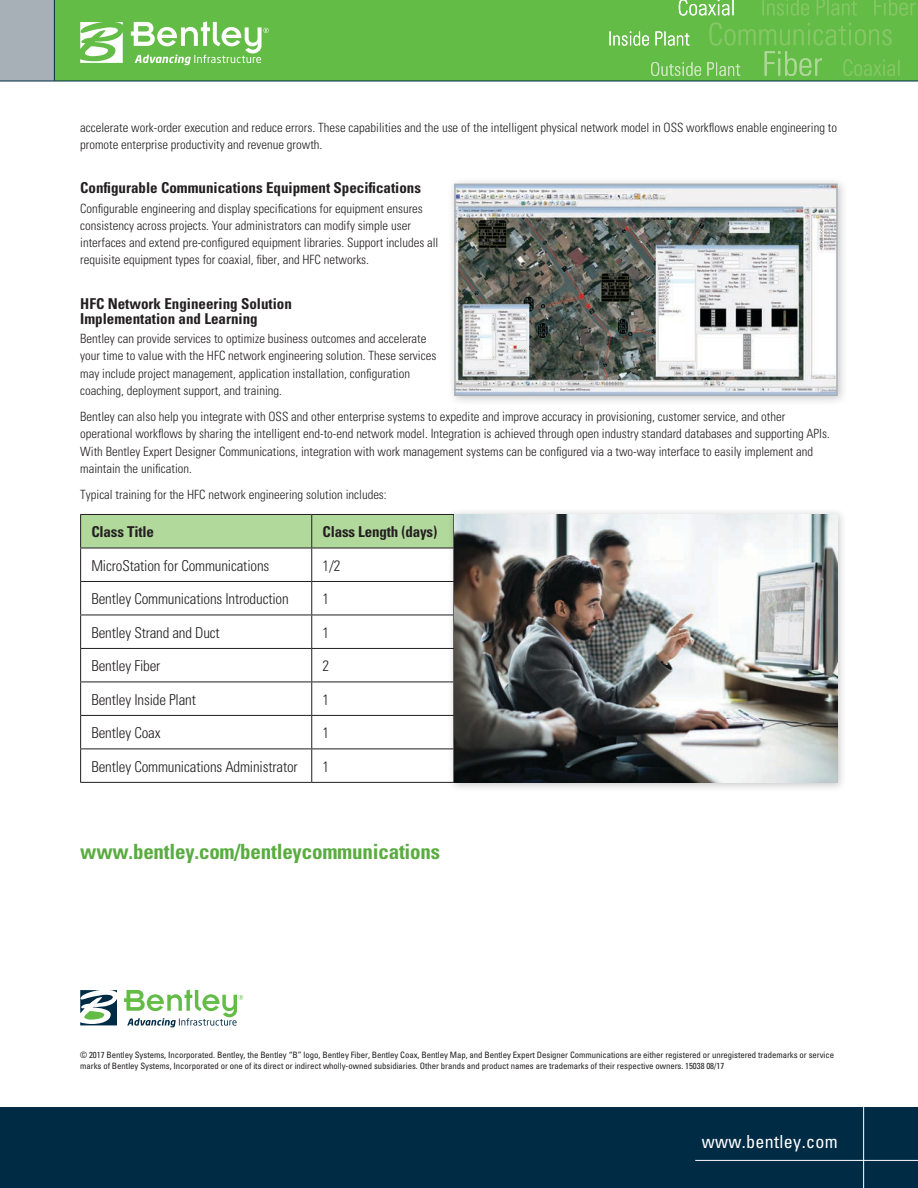
<style>
.page{position:relative;width:918px;height:1188px;background:#fff}
.page>*{position:absolute;margin:0;border:0;box-sizing:border-box;transform-origin:0 0}
.P__Section_Header{font:700 condensed 21px "Univers";letter-spacing:-.01em;color:#59ac40}
.t1{font:condensed 18px "Univers";letter-spacing:.02em;color:#fff}
.S__Body_copy{font:300 condensed 15px "Univers";letter-spacing:-.01em;color:#231f20}
.S__Body_Sub-Heads{font:700 condensed 15px/15px "Univers";color:#231f20}
.S__Body_copy-2{font:700 condensed 15px "Univers";letter-spacing:-.01em;color:#231f20}
.S__Body_copy-3{font:300 condensed 12.75px/17.2px "Univers";color:#231f20}
.S__Legal_text{font:condensed 8.7px/10.5px "Univers";letter-spacing:-.005em;color:#231f20}
</style>
<div class="page">
<div style="left:27px;top:0;width:891px;height:81px;background:#63bc46"></div>
<div style="left:0;top:1107px;width:918px;height:81px;background:#002b45"></div>
<div style="left:0;top:0;width:54px;height:81px;background:#a7b0b7"></div>
<hr style="left:54px;top:0;width:1px;height:81px;background:#002b45">
<svg style="left:80px;top:22px;width:43px;height:41px"></svg>
<svg style="left:131px;top:21px;width:138px;height:44px"></svg>
<hr style="left:695px;top:1160px;width:223px;height:1px;background:#fff">
<hr style="left:863px;top:1107px;width:1px;height:81px;background:#fff">
<hr style="left:0;top:81px;width:918px;height:1px;background:#002b45">
<svg style="left:874px;top:0;width:42px;height:16px"></svg>
<svg style="left:679px;top:0;width:55px;height:16px"></svg>
<svg style="left:762px;top:0;width:95px;height:16px"></svg>
<svg style="left:609px;top:22px;width:290px;height:54px"></svg>
<div style="left:81px;top:515px;width:367px;height:33px;background:#b2d99c"></div>
<hr style="left:80px;top:514px;width:232px;height:1px;background:#231f20">
<hr style="left:80px;top:515px;width:1px;height:33px;background:#231f20">
<hr style="left:312px;top:514px;width:142px;height:1px;background:#231f20">
<hr style="left:311px;top:515px;width:1px;height:33px;background:#231f20">
<hr style="left:80px;top:548px;width:232px;height:1px;background:#231f20">
<hr style="left:80px;top:548px;width:1px;height:33px;background:#231f20">
<hr style="left:312px;top:548px;width:142px;height:1px;background:#231f20">
<hr style="left:311px;top:548px;width:1px;height:33px;background:#231f20">
<hr style="left:80px;top:581px;width:232px;height:1px;background:#231f20">
<hr style="left:80px;top:582px;width:1px;height:33px;background:#231f20">
<hr style="left:312px;top:581px;width:142px;height:1px;background:#231f20">
<hr style="left:311px;top:582px;width:1px;height:33px;background:#231f20">
<hr style="left:80px;top:615px;width:232px;height:1px;background:#231f20">
<hr style="left:80px;top:615px;width:1px;height:33px;background:#231f20">
<hr style="left:312px;top:615px;width:142px;height:1px;background:#231f20">
<hr style="left:311px;top:615px;width:1px;height:33px;background:#231f20">
<hr style="left:80px;top:648px;width:232px;height:1px;background:#231f20">
<hr style="left:80px;top:649px;width:1px;height:33px;background:#231f20">
<hr style="left:312px;top:648px;width:142px;height:1px;background:#231f20">
<hr style="left:311px;top:649px;width:1px;height:33px;background:#231f20">
<hr style="left:80px;top:682px;width:232px;height:1px;background:#231f20">
<hr style="left:80px;top:682px;width:1px;height:33px;background:#231f20">
<hr style="left:312px;top:682px;width:142px;height:1px;background:#231f20">
<hr style="left:311px;top:682px;width:1px;height:33px;background:#231f20">
<hr style="left:80px;top:715px;width:232px;height:1px;background:#231f20">
<hr style="left:80px;top:716px;width:1px;height:33px;background:#231f20">
<hr style="left:312px;top:715px;width:142px;height:1px;background:#231f20">
<hr style="left:311px;top:716px;width:1px;height:33px;background:#231f20">
<hr style="left:80px;top:749px;width:232px;height:1px;background:#231f20">
<hr style="left:80px;top:749px;width:1px;height:33px;background:#231f20">
<hr style="left:312px;top:749px;width:142px;height:1px;background:#231f20">
<hr style="left:311px;top:749px;width:1px;height:33px;background:#231f20">
<hr style="left:80px;top:782px;width:232px;height:1px;background:#231f20">
<hr style="left:312px;top:782px;width:142px;height:1px;background:#231f20">
<svg style="left:80px;top:990px;width:37px;height:35px"></svg>
<svg style="left:124px;top:990px;width:119px;height:37px"></svg>
<div style="left:447px;top:177px;width:401px;height:229px;background:#231f20;opacity:.25"></div>
<img style="left:457px;top:187px;width:378px;height:206px">
<div style="left:454px;top:184px;width:384px;height:212px;border:2px solid #a7b0b7"></div>
<div style="left:448px;top:507px;width:400px;height:286px;background:#231f20;opacity:.25"></div>
<img style="left:454px;top:514px;width:384px;height:269px">
<p class="S__Body_copy-3" style="left:80px;top:118px;width:758px">accelerate work‑order execution and reduce errors. These capabilities and the use of the intelligent physical network model in OSS workflows enable engineering to promote enterprise productivity and revenue growth.</p>
<p class="S__Body_Sub-Heads" style="left:80px;top:180px;width:342px">Configurable Communications Equipment Specifications</p>
<p class="S__Body_copy-3" style="left:80px;top:199px;width:360px">Configurable engineering and display specifications for equipment ensures consistency across projects. Your administrators can modify simple user interfaces and extend pre-configured equipment libraries. Support includes all requisite equipment types for coaxial, fiber, and HFC networks.</p>
<p class="S__Body_Sub-Heads" style="left:80px;top:296px;width:213px">HFC Network Engineering Solution<br>Implementation and Learning</p>
<p class="S__Body_copy-3" style="left:80px;top:330px;width:358px">Bentley can provide services to optimize business outcomes and accelerate your time to value with the HFC network engineering solution. These services may include project management, application installation, configuration coaching, deployment support, and training.</p>
<p class="S__Body_copy-3" style="left:80px;top:408px;width:751px">Bentley can also help you integrate with OSS and other enterprise systems to expedite and improve accuracy in provisioning, customer service, and other operational workflows by sharing the intelligent end-to-end network model. Integration is achieved through open industry standard databases and supporting APIs.<br>With Bentley Expert Designer Communications, integration with work management systems can be configured via a two-way interface to easily implement and maintain the unification.</p>
<p class="S__Body_copy-3" style="left:80px;top:486px;width:308px">Typical training for the HFC network engineering solution includes:</p>
<p class="S__Body_copy-2" style="left:91px;top:523px;width:64px">Class Title</p>
<p class="S__Body_copy-2" style="left:323px;top:523px;width:116px">Class Length (days)</p>
<p class="S__Body_copy" style="left:91px;top:556px;width:179px">MicroStation for Communications</p>
<p class="S__Body_copy" style="left:323px;top:556px;width:20px">1/2</p>
<p class="S__Body_copy" style="left:91px;top:590px;width:199px">Bentley Communications Introduction</p>
<p class="S__Body_copy" style="left:323px;top:590px;width:8px">1</p>
<p class="S__Body_copy" style="left:91px;top:623px;width:130px">Bentley Strand and Duct</p>
<p class="S__Body_copy" style="left:323px;top:623px;width:8px">1</p>
<p class="S__Body_copy" style="left:91px;top:657px;width:70px">Bentley Fiber</p>
<p class="S__Body_copy" style="left:323px;top:657px;width:8px">2</p>
<p class="S__Body_copy" style="left:91px;top:690px;width:106px">Bentley Inside Plant</p>
<p class="S__Body_copy" style="left:323px;top:690px;width:8px">1</p>
<p class="S__Body_copy" style="left:91px;top:724px;width:71px">Bentley Coax</p>
<p class="S__Body_copy" style="left:323px;top:724px;width:8px">1</p>
<p class="S__Body_copy" style="left:91px;top:757px;width:208px">Bentley Communications Administrator</p>
<p class="S__Body_copy" style="left:323px;top:757px;width:8px">1</p>
<p class="P__Section_Header" style="left:80px;top:838px;width:361px">www.bentley.com/bentleycommunications</p>
<p class="S__Legal_text" style="left:80px;top:1050px;width:756px">© 2017 Bentley Systems, Incorporated. Bentley, the Bentley “B” logo, Bentley Fiber, Bentley Coax, Bentley Map, and Bentley Expert Designer Communications are either registered or unregistered trademarks or service marks of Bentley Systems, Incorporated or one of its direct or indirect wholly-owned subsidiaries. Other brands and product names are trademarks of their respective owners. 15038 08/17</p>
<h2 class="t1" style="left:702px;top:1131px;width:138px">www.bentley.com</h2>
</div>
